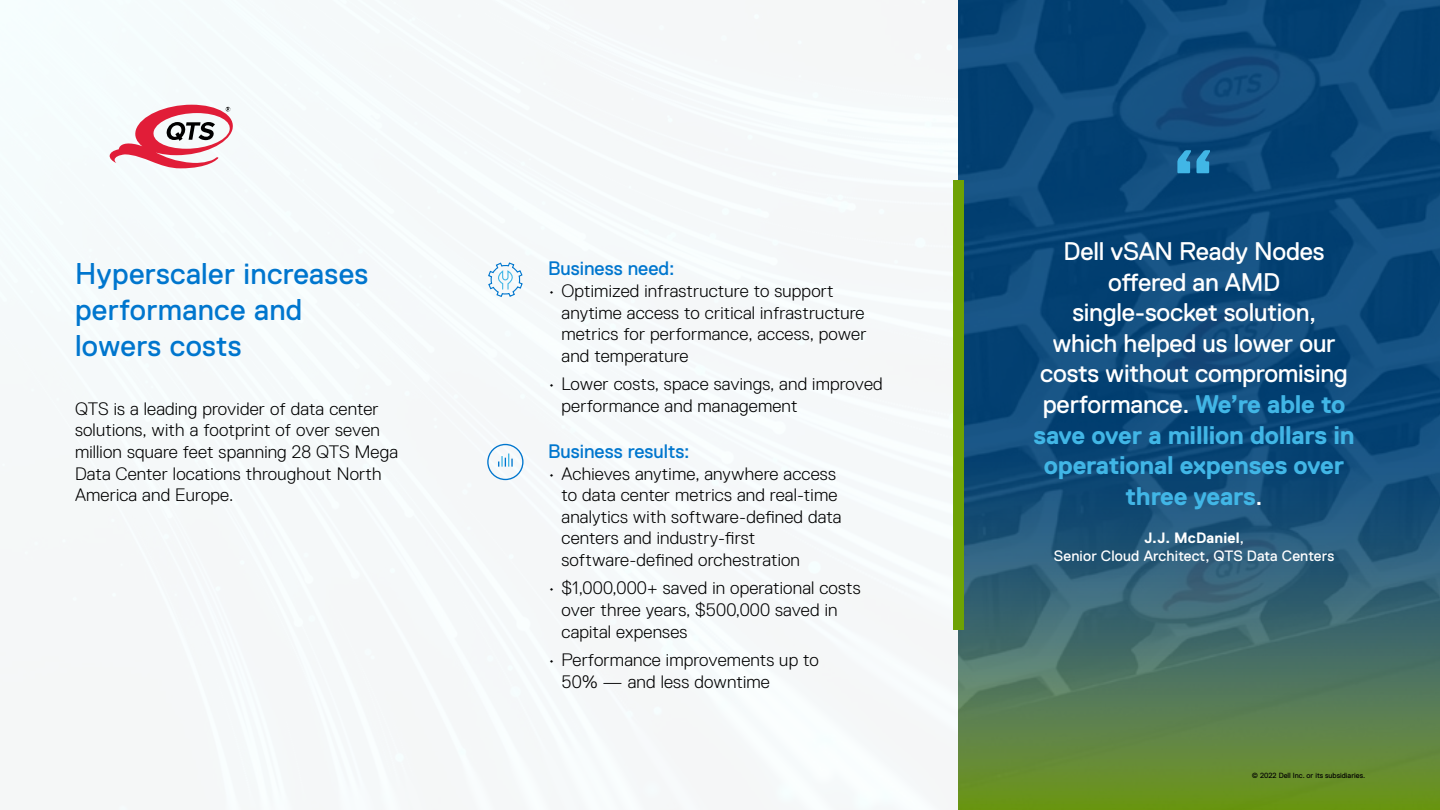
<style>
.page{position:relative;width:1440px;height:810px;background:#fff}
.page>*{position:absolute;margin:0;border:0;box-sizing:border-box;transform-origin:0 0}
.t1{font:700 79.5px "Dell Replica";color:#41b6e6}
.Body_Headline{font:30px/36px "Dell Replica";letter-spacing:.01em;color:#0076ce}
.t2{font:25.5px/30.6px "Dell Replica";letter-spacing:-.01em;color:#fff;text-align:center}
.Body_Header_1{font:19.5px "Dell Replica";color:#0076ce}
.Body_Copy_Last{font:300 18px/21.6px "Dell Replica";letter-spacing:.01em;color:#000}
.Attribution{font:15px/18px "Dell Replica";letter-spacing:.01em;color:#fff;text-align:center}
.t3{font:7.5px "Dell Replica";color:#000}
.s1{font-weight:700;color:#41b6e6}
.s2{font-weight:700}
</style>
<div class="page">
<svg style="left:958px;top:0;width:482px;height:810px;background:#22586e"></svg>
<div style="left:953px;top:180px;width:11px;height:450px;background:#6ea204"></div>
<svg style="left:488px;top:262px;width:35px;height:36px"></svg>
<svg style="left:487px;top:444px;width:37px;height:36px"></svg>
<svg style="left:109px;top:105px;width:124px;height:63px"></svg>
<p class="Body_Headline" style="left:75px;top:255px;width:295px">Hyperscaler increases performance and lowers costs</p>
<p class="Body_Copy_Last" style="left:75px;top:398px;width:325px">QTS is a leading provider of data center solutions, with a footprint of over seven million square feet spanning 28 QTS Mega Data Center locations throughout North America and Europe.</p>
<p class="Body_Header_1" style="left:548px;top:258px;width:128px">Business need:</p>
<p class="Body_Copy_Last" style="left:562px;top:280px;width:307px;text-indent:-14px">• Optimized infrastructure to support anytime access to critical infrastructure metrics for performance, access, power and temperature</p>
<p class="Body_Copy_Last" style="left:562px;top:373px;width:323px;text-indent:-14px">• Lower costs, space savings, and improved performance and management</p>
<p class="Body_Header_1" style="left:548px;top:441px;width:143px">Business results:</p>
<p class="Body_Copy_Last" style="left:562px;top:463px;width:282px;text-indent:-14px">• Achieves anytime, anywhere access to data center metrics and real‑time analytics with software‑defined data centers and industry‑first software‑defined orchestration</p>
<p class="Body_Copy_Last" style="left:562px;top:578px;width:301px;text-indent:-14px">• $1,000,000+ saved in operational costs over three years, $500,000 saved in capital expenses</p>
<p class="Body_Copy_Last" style="left:562px;top:649px;width:259px;text-indent:-14px">• Performance improvements up to<br>50% — and less downtime</p>
<p class="t1" style="left:1172px;top:134px;width:46px">“</p>
<p class="t2" style="left:1034px;top:236px;width:323px">Dell vSAN Ready Nodes offered an AMD single‑socket solution,<br>which helped us lower our costs without compromising performance. <span class="s1">We’re able to save over a million dollars in operational expenses over three years</span>.</p>
<p class="Attribution" style="left:1054px;top:529px;width:282px"><span class="s2">J.J. McDaniel</span>,<br>Senior Cloud Architect, QTS Data Centers</p>
<p class="t3" style="left:1252px;top:772px;width:115px">© 2022 Dell Inc. or its subsidiaries.</p>
</div>
